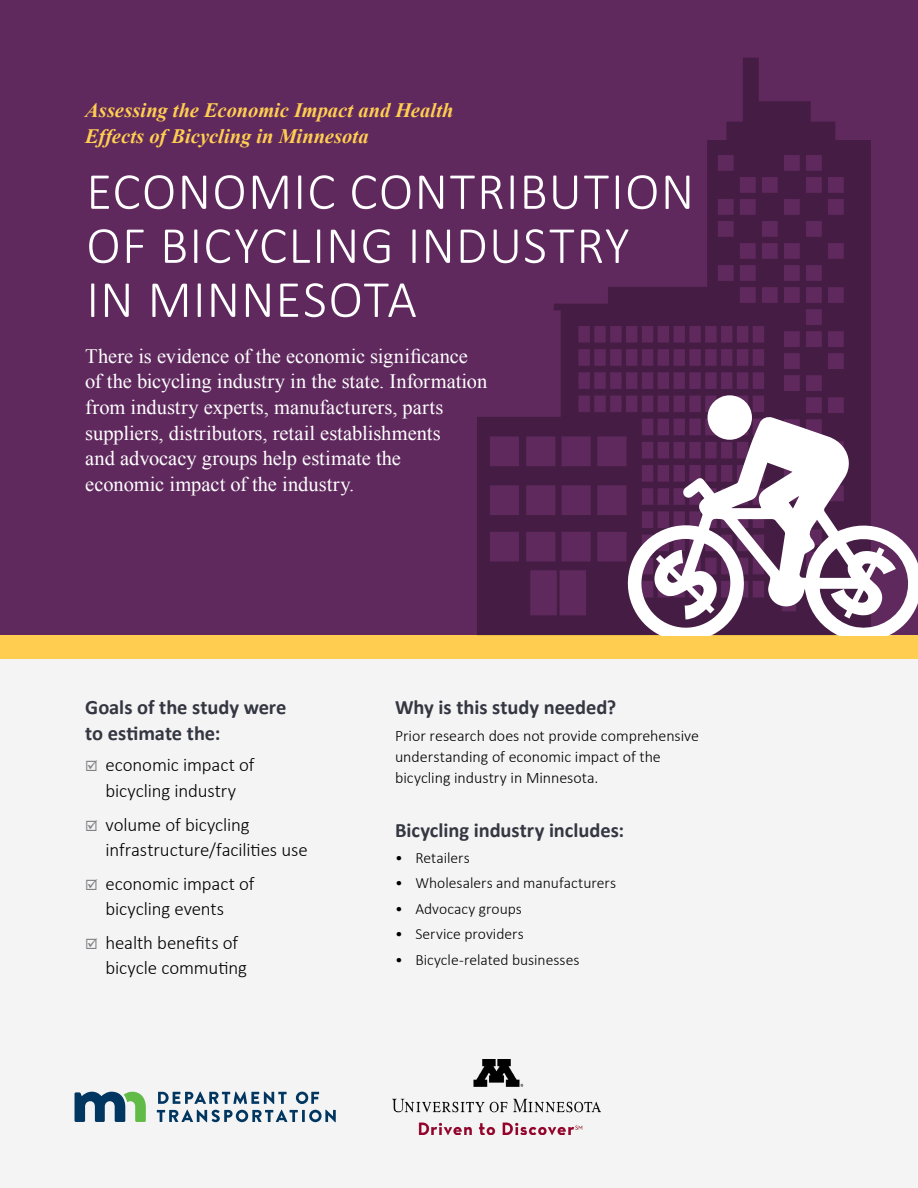
<style>
.page{position:relative;width:918px;height:1188px;background:#fff}
.page>*{position:absolute;margin:0;border:0;box-sizing:border-box;transform-origin:0 0}
.Heading_1{font:300 52.5px/54px "Calibri";letter-spacing:.025em;color:#fff}
.Intro{font:20.4px/25.7px "Times New Roman";color:#fff}
.Heading_2{font:700 20.4px/25.7px "Calibri";color:#343741}
.Subtitle{font:italic 700 20.4px/25.7px "Times New Roman";color:#ffce51}
.t1{font:300 18.9px/25.5px "Calibri";letter-spacing:-.005em;color:#000;text-align:center}
.Paragraph{font:300 15.9px/21px "Calibri";color:#000}
.t2{font:300 15.6px "Calibri";color:#000}
.s1{color:#808183}
</style>
<div class="page">
<div style="left:0;top:638px;width:918px;height:550px;background:#f4f4f5"></div>
<div style="left:0;top:0;width:918px;height:638px;background:#60295e"></div>
<div style="left:0;top:635px;width:918px;height:24px;background:#ffce51"></div>
<svg style="left:477px;top:58px;width:394px;height:577px"></svg>
<svg style="left:622px;top:416px;width:296px;height:219px"></svg>
<div style="left:708px;top:395px;width:44px;height:45px;background:#fff;border-radius:50%"></div>
<img style="left:393px;top:1059px;width:207px;height:75px">
<svg style="left:75px;top:1092px;width:71px;height:30px"></svg>
<svg style="left:158px;top:1092px;width:129px;height:12px"></svg>
<svg style="left:296px;top:1092px;width:23px;height:12px"></svg>
<svg style="left:157px;top:1110px;width:179px;height:12px"></svg>
<p class="Subtitle" style="left:85px;top:97px;width:370px">Assessing the Economic Impact and Health<br>Effects of Bicycling in Minnesota</p>
<h1 class="Heading_1" style="left:86px;top:164px;width:609px">ECONOMIC CONTRIBUTION<br>OF BICYCLING INDUSTRY<br>IN MINNESOTA</h1>
<p class="Intro" style="left:85px;top:343px;width:403px">There is evidence of the economic significance of the bicycling industry in the state. Information from industry experts, manufacturers, parts suppliers, distributors, retail establishments<br>and advocacy groups help estimate the<br>economic impact of the industry.</p>
<h2 class="Heading_2" style="left:85px;top:694px;width:203px">Goals of the study were to estimate the:</h2>
<p class="t1" style="left:85px;top:752px;width:171px"><span class="s1">☑</span> economic impact of bicycling industry</p>
<p class="t1" style="left:106px;top:811px;width:204px;text-align:left;text-indent:-20px"><span class="s1">☑</span> volume of bicycling infrastructure/facilities use</p>
<p class="t1" style="left:85px;top:870px;width:171px"><span class="s1">☑</span> economic impact of bicycling events</p>
<p class="t1" style="left:106px;top:930px;width:143px;text-align:left;text-indent:-20px"><span class="s1">☑</span> health benefits of bicycle commuting</p>
<h2 class="Heading_2" style="left:395px;top:694px;width:223px">Why is this study needed?</h2>
<p class="Paragraph" style="left:395px;top:725px;width:306px">Prior research does not provide comprehensive understanding of economic impact of the bicycling industry in Minnesota.</p>
<h2 class="Heading_2" style="left:395px;top:817px;width:231px">Bicycling industry includes:</h2>
<p class="t2" style="left:395px;top:848px;width:76px">• Retailers</p>
<p class="t2" style="left:395px;top:873px;width:222px">• Wholesalers and manufacturers</p>
<p class="t2" style="left:395px;top:899px;width:128px">• Advocacy groups</p>
<p class="t2" style="left:395px;top:924px;width:130px">• Service providers</p>
<p class="t2" style="left:395px;top:950px;width:186px">• Bicycle-related businesses</p>
</div>
